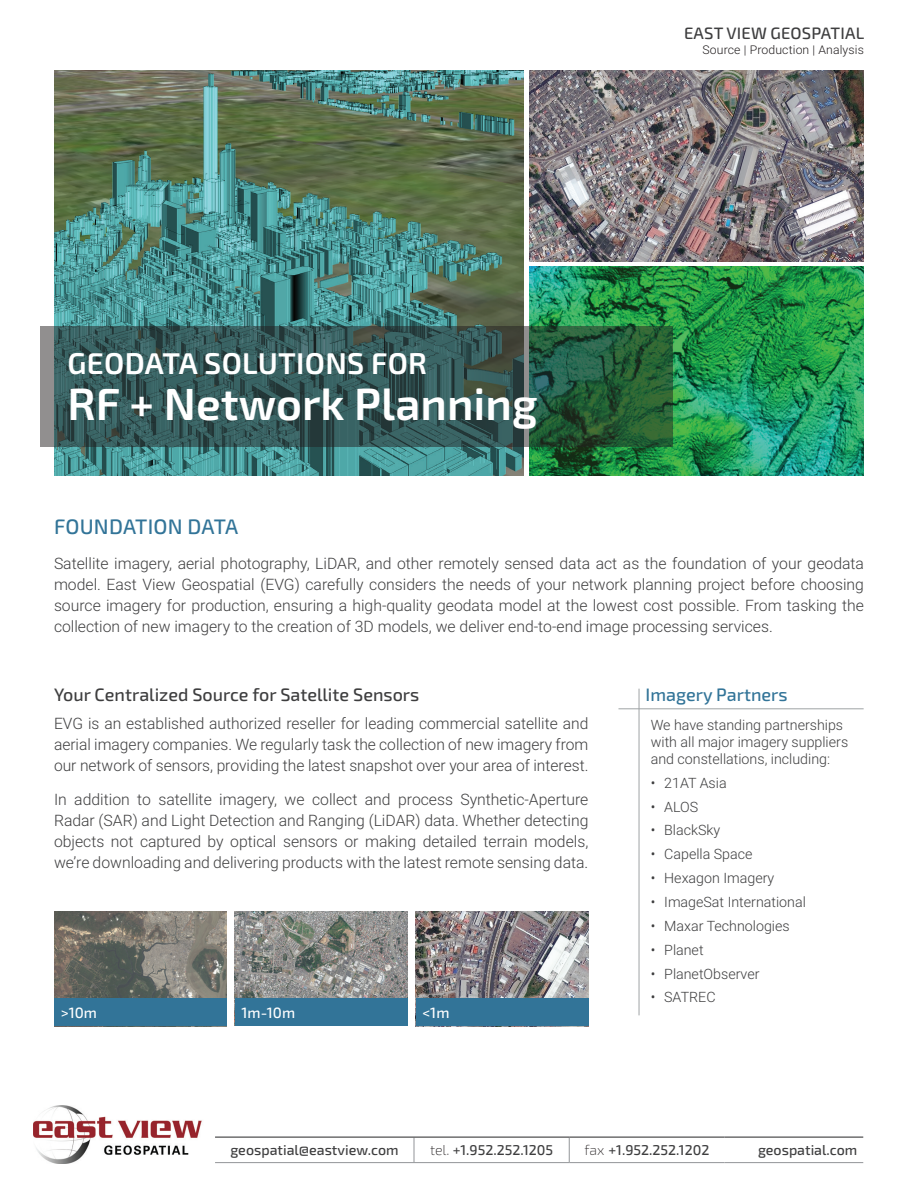
<style>
.page{position:relative;width:918px;height:1188px;background:#fff}
.page>*{position:absolute;margin:0;border:0;box-sizing:border-box;transform-origin:0 0}
.t1{font:600 45px "Exo 2.0";color:#fff}
.t2{font:600 30px "Exo 2.0";letter-spacing:.01em;color:#fff}
.t3{font:500 21px "Exo 2.0";letter-spacing:.01em;color:#327498}
.t4{font:500 18px "Exo 2.0";color:#3e3e3f}
.t5{font:500 18px "Exo 2.0";color:#327498}
.t6{font:500 16.5px "Exo 2.0";letter-spacing:.01em;color:#3e3e3f}
.t7{font:300 15.75px/21px "Roboto";color:#3e3e3f;text-align:justify}
.t8{font:500 15px "Exo 2.0";color:#fff}
.t9{font:300 14.25px/17.1px "Roboto";color:#3e3e3f}
.t10{font:500 14.25px "Exo 2.0";color:#3e3e3f}
.t11{font:300 12px "Roboto";letter-spacing:.01em;color:#231f20}
.s1{font-weight:200;color:#231f20}
</style>
<div class="page">
<img style="left:529px;top:267px;width:335px;height:208px">
<img style="left:54px;top:71px;width:470px;height:404px">
<svg style="left:40px;top:327px;width:633px;height:120px"></svg>
<svg style="left:414px;top:1138px;width:1px;height:24px"></svg>
<svg style="left:569px;top:1138px;width:1px;height:24px"></svg>
<hr style="left:215px;top:1162px;width:199px;height:1px;background:#939598">
<hr style="left:414px;top:1162px;width:155px;height:1px;background:#939598">
<hr style="left:569px;top:1162px;width:155px;height:1px;background:#939598">
<hr style="left:724px;top:1162px;width:139px;height:1px;background:#939598">
<hr style="left:215px;top:1137px;width:199px;height:1px;background:#3e3e3f">
<hr style="left:414px;top:1137px;width:155px;height:1px;background:#3e3e3f">
<hr style="left:569px;top:1137px;width:155px;height:1px;background:#3e3e3f">
<hr style="left:724px;top:1137px;width:139px;height:1px;background:#3e3e3f">
<img style="left:33px;top:1105px;width:169px;height:58px">
<hr style="left:639px;top:689px;width:1px;height:326px;background:#9fa3a5">
<hr style="left:618px;top:708px;width:246px;height:1px;background:#9fa3a5">
<img style="left:235px;top:911px;width:173px;height:88px">
<img style="left:54px;top:911px;width:173px;height:88px">
<img style="left:416px;top:911px;width:172px;height:88px">
<div style="left:54px;top:999px;width:173px;height:27px;background:#327498"></div>
<div style="left:235px;top:999px;width:173px;height:27px;background:#327498"></div>
<div style="left:416px;top:999px;width:172px;height:27px;background:#327498"></div>
<img style="left:529px;top:71px;width:335px;height:190px">
<h2 class="t2" style="left:68px;top:346px;width:361px">GEODATA SOLUTIONS FOR</h2>
<h1 class="t1" style="left:68px;top:378px;width:472px">RF + Network Planning</h1>
<p class="t6" style="left:684px;top:24px;width:182px">EAST VIEW GEOSPATIAL</p>
<p class="t11" style="left:703px;top:41px;width:163px">Source | Production | Analysis</p>
<h3 class="t3" style="left:54px;top:515px;width:186px">FOUNDATION DATA</h3>
<p class="t7" style="left:54px;top:552px;width:812px">Satellite imagery, aerial photography, LiDAR, and other remotely sensed data act as the foundation of your geodata model. East View Geospatial (EVG) carefully considers the needs of your network planning project before choosing source imagery for production, ensuring a high-quality geodata model at the lowest cost possible. From tasking the collection of new imagery to the creation of 3D models, we deliver end-to-end image processing services.</p>
<p class="t4" style="left:54px;top:684px;width:367px">Your Centralized Source for Satellite Sensors</p>
<p class="t7" style="left:54px;top:712px;width:536px">EVG is an established authorized reseller for leading commercial satellite and aerial imagery companies. We regularly task the collection of new imagery from our network of sensors, providing the latest snapshot over your area of interest.</p>
<p class="t7" style="left:54px;top:789px;width:536px">In addition to satellite imagery, we collect and process Synthetic-Aperture Radar (SAR) and Light Detection and Ranging (LiDAR) data. Whether detecting objects not captured by optical sensors or making detailed terrain models, we’re downloading and delivering products with the latest remote sensing data.</p>
<p class="t8" style="left:61px;top:1004px;width:38px">&gt;10m</p>
<p class="t8" style="left:242px;top:1004px;width:55px">1m-10m</p>
<p class="t8" style="left:422px;top:1004px;width:29px">&lt;1m</p>
<p class="t5" style="left:646px;top:684px;width:144px">Imagery Partners</p>
<p class="t9" style="left:651px;top:716px;width:199px">We have standing partnerships with all major imagery suppliers and constellations, including:</p>
<p class="t9" style="left:651px;top:774px;width:77px">• 21AT Asia</p>
<p class="t9" style="left:651px;top:797px;width:49px">• ALOS</p>
<p class="t9" style="left:651px;top:821px;width:71px">• BlackSky</p>
<p class="t9" style="left:651px;top:845px;width:103px">• Capella Space</p>
<p class="t9" style="left:651px;top:869px;width:125px">• Hexagon Imagery</p>
<p class="t9" style="left:651px;top:893px;width:157px">• ImageSat International</p>
<p class="t9" style="left:651px;top:917px;width:141px">• Maxar Technologies</p>
<p class="t9" style="left:651px;top:941px;width:54px">• Planet</p>
<p class="t9" style="left:651px;top:964px;width:110px">• PlanetObserver</p>
<p class="t9" style="left:651px;top:988px;width:66px">• SATREC</p>
<p class="t10" style="left:230px;top:1142px;width:170px">geospatial@eastview.com</p>
<p class="t10" style="left:430px;top:1142px;width:125px"><span class="s1">tel.</span> +1.952.252.1205</p>
<p class="t10" style="left:584px;top:1142px;width:127px"><span class="s1">fax</span> +1.952.252.1202</p>
<p class="t10" style="left:758px;top:1142px;width:101px">geospatial.com</p>
</div>
